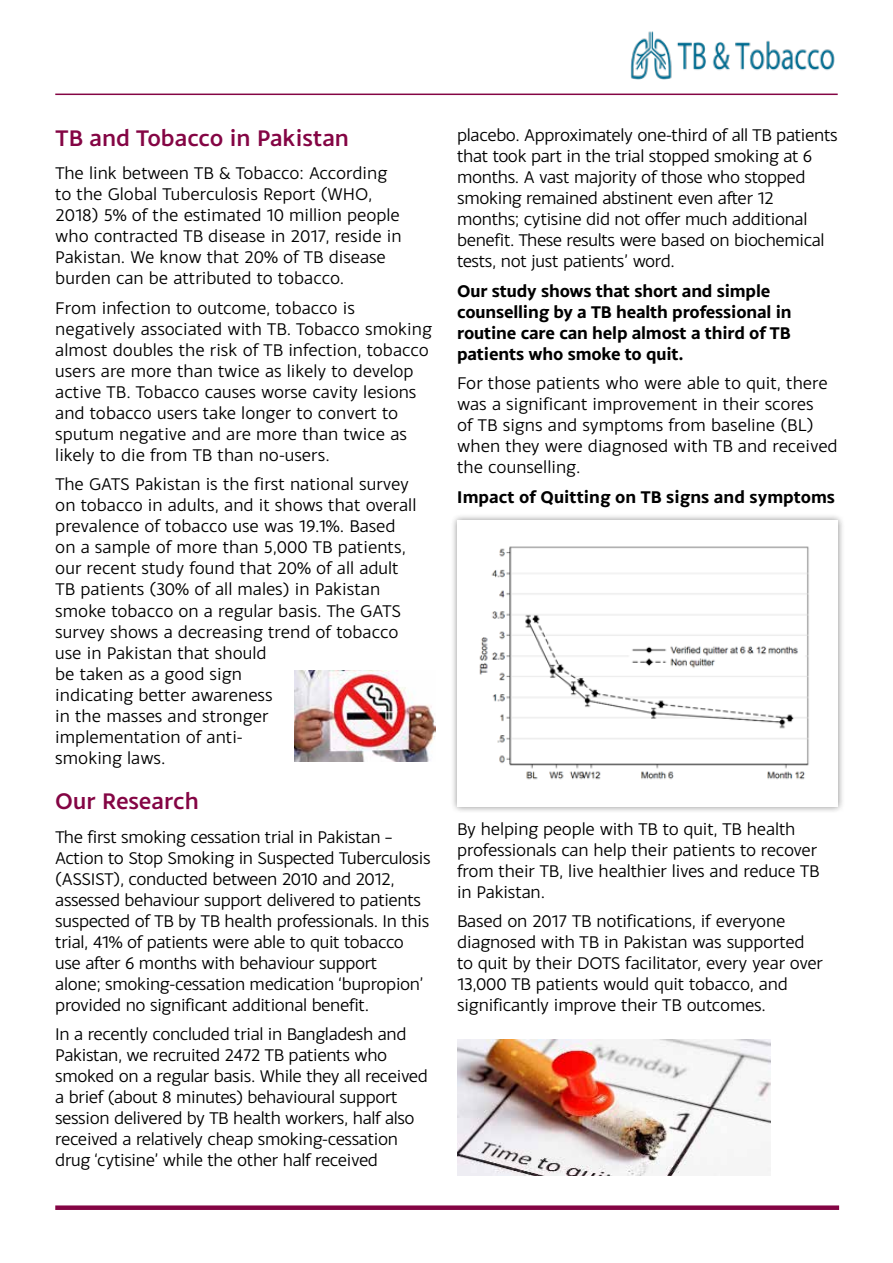
<style>
.page{position:relative;width:893px;height:1263px;background:#fff}
.page>*{position:absolute;margin:0;border:0;box-sizing:border-box;transform-origin:0 0}
.t1{font:500 24px "Monsal Gothic";color:#840544}
.t2{font:18px/21px "Monsal Gothic";letter-spacing:-.015em;color:#000}
.t3{font:700 18px/21px "Monsal Gothic";letter-spacing:-.01em;color:#000}
</style>
<div class="page">
<div style="left:450px;top:513px;width:395px;height:301px;background:#000;opacity:.45"></div>
<div style="left:457px;top:520px;width:381px;height:286px;background:#fff"></div>
<img style="left:479px;top:546px;width:330px;height:234px">
<img style="left:457px;top:1040px;width:314px;height:135px">
<img style="left:295px;top:670px;width:141px;height:92px">
<div style="left:55px;top:1205px;width:784px;height:5px;background:#840544"></div>
<img style="left:630px;top:31px;width:205px;height:49px">
<hr style="left:55px;top:94px;width:783px;height:1px;background:#840544">
<h1 class="t1" style="left:55px;top:123px;width:295px">TB and Tobacco in Pakistan</h1>
<p class="t2" style="left:55px;top:162px;width:348px">The link between TB &amp; Tobacco: According to the Global Tuberculosis Report (WHO, 2018) 5% of the estimated 10 million people who contracted TB disease in 2017, reside in Pakistan. We know that 20% of TB disease burden can be attributed to tobacco.</p>
<p class="t2" style="left:55px;top:297px;width:378px">From infection to outcome, tobacco is negatively associated with TB. Tobacco smoking almost doubles the risk of TB infection, tobacco users are more than twice as likely to develop active TB. Tobacco causes worse cavity lesions and tobacco users take longer to convert to sputum negative and are more than twice as likely to die from TB than no-users.</p>
<p class="t2" style="left:55px;top:473px;width:363px">The GATS Pakistan is the first national survey on tobacco in adults, and it shows that overall prevalence of tobacco use was 19.1%. Based on a sample of more than 5,000 TB patients, our recent study found that 20% of all adult TB patients (30% of all males) in Pakistan smoke tobacco on a regular basis. The GATS survey shows a decreasing trend of tobacco use in Pakistan that should<br>be taken as a good sign<br>indicating better awareness<br>in the masses and stronger<br>implementation of anti-<br>smoking laws.</p>
<h1 class="t1" style="left:55px;top:786px;width:145px">Our Research</h1>
<p class="t2" style="left:55px;top:825px;width:377px">The first smoking cessation trial in Pakistan – Action to Stop Smoking in Suspected Tuberculosis (ASSIST), conducted between 2010 and 2012, assessed behaviour support delivered to patients suspected of TB by TB health professionals. In this trial, 41% of patients were able to quit tobacco use after 6 months with behaviour support<br>alone; smoking-cessation medication ‘bupropion’ provided no significant additional benefit.</p>
<p class="t2" style="left:55px;top:1023px;width:374px">In a recently concluded trial in Bangladesh and Pakistan, we recruited 2472 TB patients who smoked on a regular basis. While they all received a brief (about 8 minutes) behavioural support session delivered by TB health workers, half also received a relatively cheap smoking-cessation drug ‘cytisine’ while the other half received</p>
<p class="t2" style="left:457px;top:124px;width:382px">placebo. Approximately one-third of all TB patients that took part in the trial stopped smoking at 6 months. A vast majority of those who stopped smoking remained abstinent even after 12 months; cytisine did not offer much additional benefit. These results were based on biochemical tests, not just patients’ word.</p>
<p class="t3" style="left:457px;top:280px;width:336px">Our study shows that short and simple counselling by a TB health professional in routine care can help almost a third of TB patients who smoke to quit.</p>
<p class="t2" style="left:457px;top:372px;width:382px">For those patients who were able to quit, there was a significant improvement in their scores<br>of TB signs and symptoms from baseline (BL) when they were diagnosed with TB and received the counselling.</p>
<p class="t3" style="left:457px;top:486px;width:379px">Impact of Quitting on TB signs and symptoms</p>
<p class="t2" style="left:457px;top:817px;width:364px">By helping people with TB to quit, TB health professionals can help their patients to recover from their TB, live healthier lives and reduce TB in Pakistan.</p>
<p class="t2" style="left:457px;top:910px;width:367px">Based on 2017 TB notifications, if everyone diagnosed with TB in Pakistan was supported to quit by their DOTS facilitator, every year over 13,000 TB patients would quit tobacco, and significantly improve their TB outcomes.</p>
</div>
